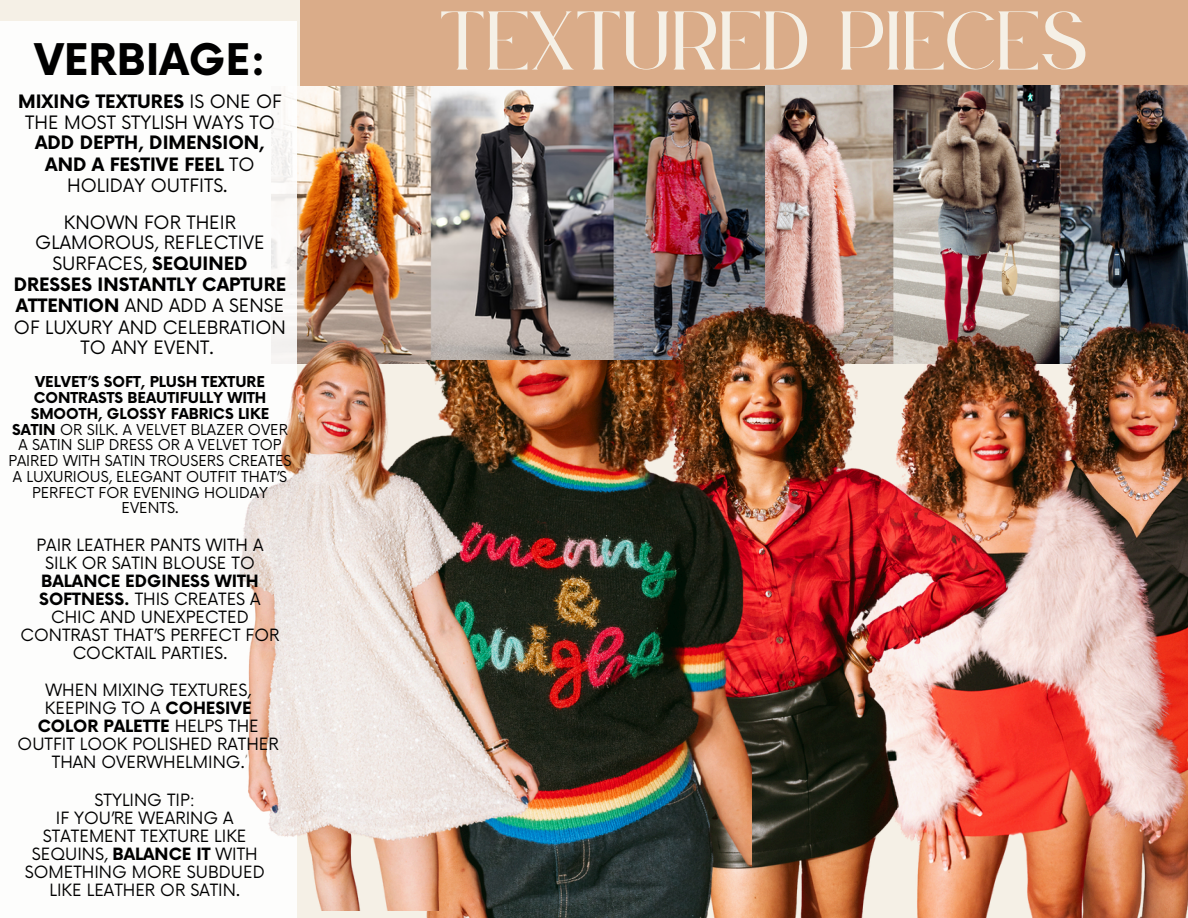
<style>
.page{position:relative;width:1188px;height:918px;background:#fff}
.page>*{position:absolute;margin:0;border:0;box-sizing:border-box;transform-origin:0 0}
.t1{font:72.9px "Le Jour Serif";color:#f5f0e6}
.t2{font:700 42.45px "Now";color:#000}
.t3{font:18px/20.9px "Now";color:#000;text-align:center}
.t4{font:700 18px/21.1px "Now";color:#000;text-align:center}
.t5{font:16.5px/18px "Now";color:#000;text-align:center}
.t6{font:14.7px/15.8px "Now";color:#000;text-align:center}
.s1{font-weight:400}
.s2{font-weight:700}
</style>
<div class="page">
<div style="left:301px;top:0;width:887px;height:87px;background:#daac89"></div>
<img style="left:297px;top:86px;width:891px;height:201px">
<img style="left:814px;top:275px;width:374px;height:643px">
<img style="left:552px;top:284px;width:463px;height:634px">
<img style="left:380px;top:361px;width:371px;height:557px">
<img style="left:238px;top:287px;width:327px;height:623px">
<h2 class="t2" style="left:34px;top:37px;width:233px">VERBIAGE:</h2>
<p class="t4" style="left:18px;top:92px;width:265px">MIXING TEXTURES <span class="s1">IS ONE OF<br>THE MOST STYLISH WAYS TO<br></span>ADD DEPTH, DIMENSION,<br>AND A FESTIVE FEEL <span class="s1">TO<br>HOLIDAY OUTFITS.</span></p>
<p class="t3" style="left:14px;top:213px;width:274px">KNOWN FOR THEIR<br>GLAMOROUS, REFLECTIVE<br>SURFACES, <span class="s2">SEQUINED<br>DRESSES INSTANTLY CAPTURE<br>ATTENTION</span> AND ADD A SENSE<br>OF LUXURY AND CELEBRATION<br>TO ANY EVENT.</p>
<p class="t6" style="left:8px;top:375px;width:285px"><span class="s2">VELVET’S SOFT, PLUSH TEXTURE<br>CONTRASTS BEAUTIFULLY WITH<br>SMOOTH, GLOSSY FABRICS LIKE<br>SATIN</span> OR SILK. A VELVET BLAZER OVER<br>A SATIN SLIP DRESS OR A VELVET TOP<br>PAIRED WITH SATIN TROUSERS CREATES<br>A LUXURIOUS, ELEGANT OUTFIT THAT’S<br>PERFECT FOR EVENING HOLIDAY<br>EVENTS.</p>
<p class="t5" style="left:21px;top:537px;width:260px">PAIR LEATHER PANTS WITH A<br>SILK OR SATIN BLOUSE TO<br><span class="s2">BALANCE EDGINESS WITH<br>SOFTNESS.</span> THIS CREATES A<br>CHIC AND UNEXPECTED<br>CONTRAST THAT’S PERFECT FOR<br>COCKTAIL PARTIES.</p>
<p class="t5" style="left:18px;top:682px;width:263px">WHEN MIXING TEXTURES,<br>KEEPING TO A <span class="s2">COHESIVE<br>COLOR PALETTE</span> HELPS THE<br>OUTFIT LOOK POLISHED RATHER<br>THAN OVERWHELMING.</p>
<p class="t5" style="left:25px;top:792px;width:242px">STYLING TIP:<br>IF YOU’RE WEARING A<br>STATEMENT TEXTURE LIKE<br>SEQUINS, <span class="s2">BALANCE IT</span> WITH<br>SOMETHING MORE SUBDUED<br>LIKE LEATHER OR SATIN.</p>
<p class="t1" style="left:441px;top:2px;width:649px">TEXTURED PIECES</p>
</div>
